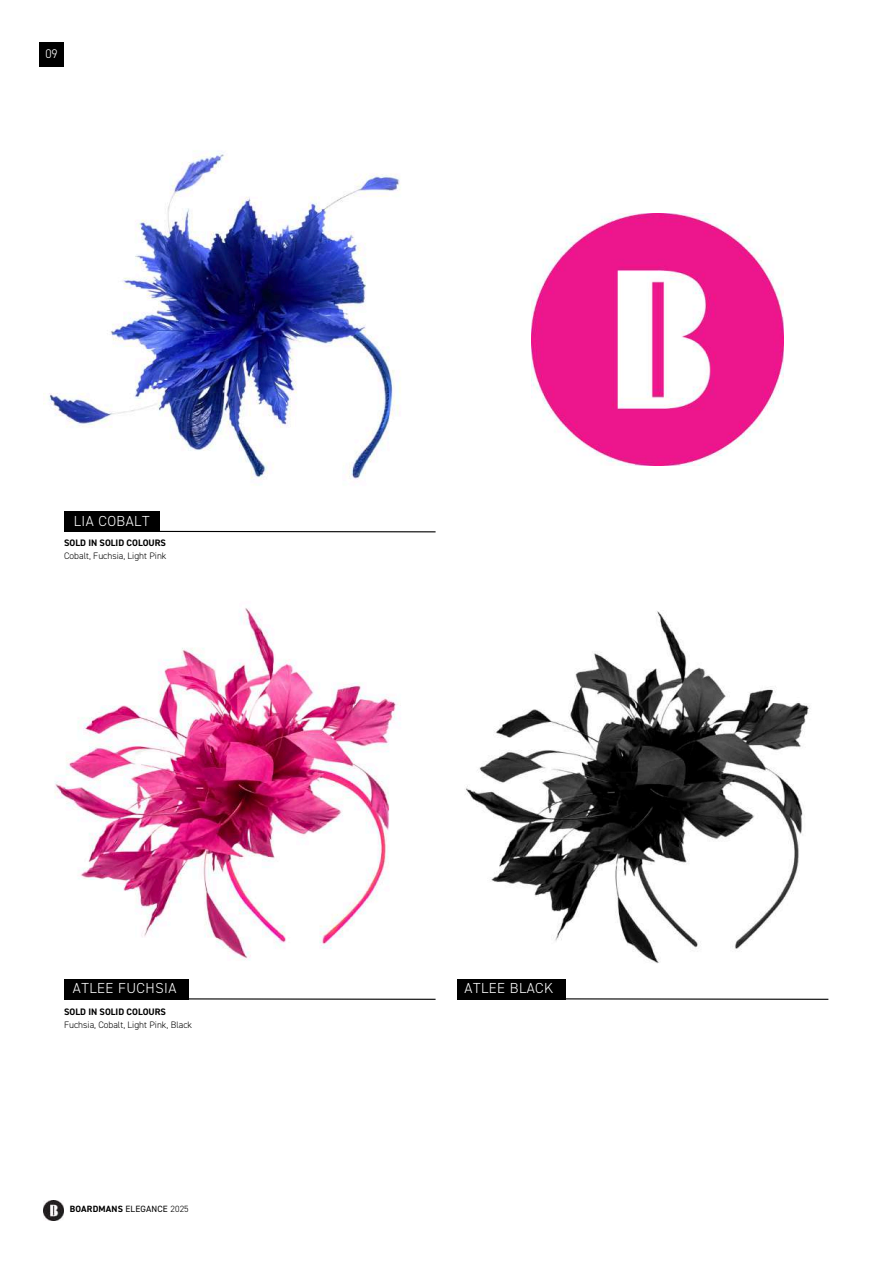
<style>
.page{position:relative;width:894px;height:1264px;background:#fff}
.page>*{position:absolute;margin:0;border:0;box-sizing:border-box;transform-origin:0 0}
.t1{font:300 14.55px "DIN2014";letter-spacing:.035em;color:#fff}
.t2{font:300 12.6px "DIN2014";color:#fff}
.t3{font:300 9.45px "DIN2014";color:#000}
.t4{font:700 9.45px "DIN2014";color:#000}
.t5{font:700 9.15px "DIN2014";letter-spacing:.02em;color:#000}
.s1{font-weight:400}
.s2{font-weight:300}
</style>
<div class="page">
<img style="left:43px;top:1200px;width:21px;height:20px">
<div style="left:64px;top:978px;width:125px;height:21px;background:#000"></div>
<svg style="left:64px;top:998px;width:372px;height:2px"></svg>
<div style="left:64px;top:511px;width:96px;height:21px;background:#000"></div>
<svg style="left:160px;top:530px;width:276px;height:3px"></svg>
<div style="left:457px;top:978px;width:108px;height:21px;background:#000"></div>
<svg style="left:457px;top:997px;width:372px;height:3px"></svg>
<img style="left:43px;top:151px;width:358px;height:329px">
<img style="left:54px;top:608px;width:344px;height:353px">
<img style="left:466px;top:611px;width:345px;height:353px">
<div style="left:39px;top:42px;width:25px;height:24px;background:#000"></div>
<img style="left:531px;top:213px;width:252px;height:252px">
<h2 class="t2" style="left:45px;top:46px;width:14px">09</h2>
<h1 class="t1" style="left:74px;top:512px;width:77px">LIA COBALT</h1>
<p class="t4" style="left:64px;top:537px;width:103px">SOLD IN SOLID COLOURS</p>
<p class="t3" style="left:64px;top:549px;width:104px">Cobalt, Fuchsia, Light Pink</p>
<h1 class="t1" style="left:73px;top:979px;width:105px">ATLEE FUCHSIA</h1>
<p class="t4" style="left:64px;top:1005px;width:103px">SOLD IN SOLID COLOURS</p>
<p class="t3" style="left:64px;top:1018px;width:129px">Fuchsia, Cobalt, Light Pink, Black</p>
<p class="t5" style="left:70px;top:1203px;width:120px">BOARDMANS <span class="s1">ELEGANCE</span> <span class="s2">2025</span></p>
<h1 class="t1" style="left:464px;top:979px;width:90px">ATLEE BLACK</h1>
</div>
